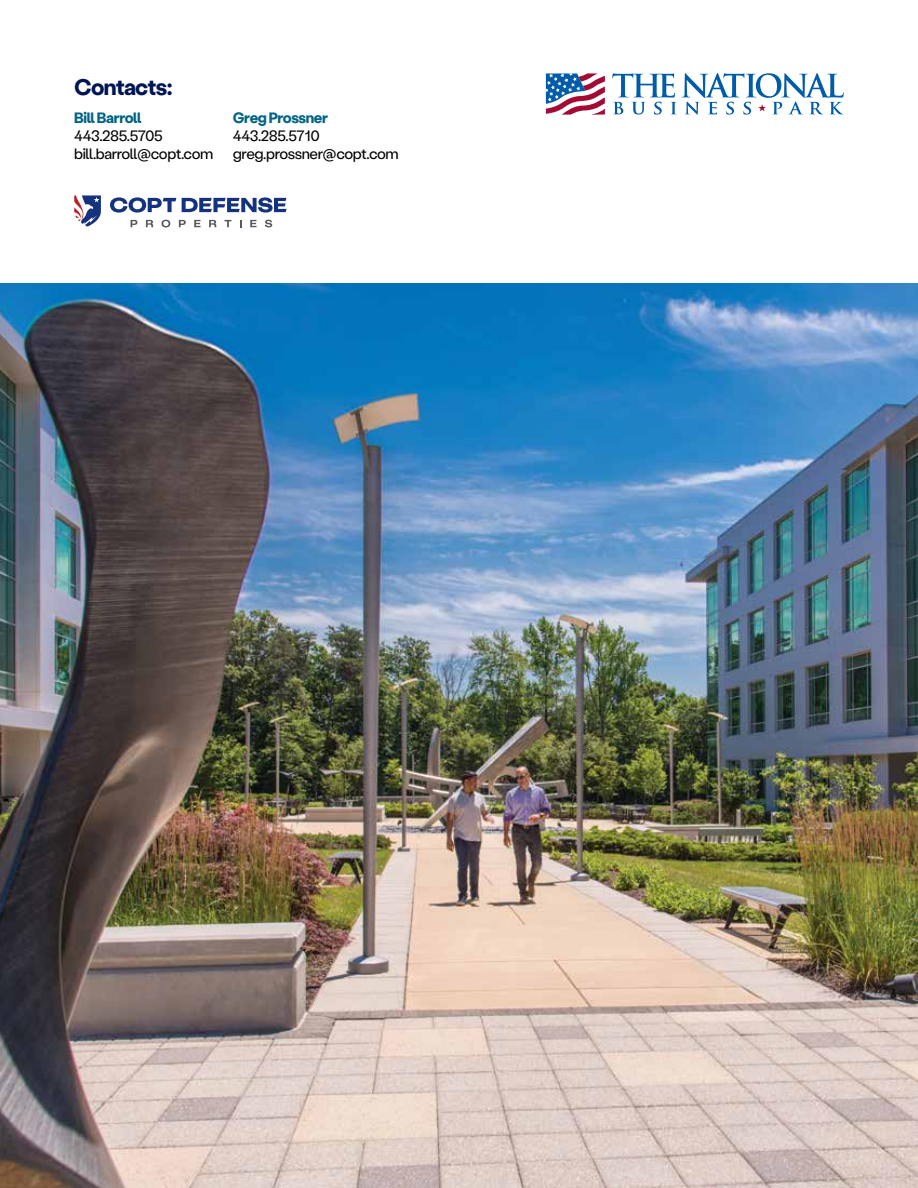
<style>
.page{position:relative;width:918px;height:1188px;background:#fff}
.page>*{position:absolute;margin:0;border:0;box-sizing:border-box;transform-origin:0 0}
.t1{font:700 22.5px "Stabil Grotesk";letter-spacing:-.03em;color:#001554}
.t2{font:15px/18px "Stabil Grotesk";letter-spacing:-.03em;color:#000}
.t3{font:700 15px "Stabil Grotesk";letter-spacing:-.03em;color:#006385}
</style>
<div class="page">
<img style="left:0;top:284px;width:918px;height:904px">
<svg style="left:612px;top:73px;width:232px;height:42px"></svg>
<svg style="left:546px;top:73px;width:59px;height:42px"></svg>
<svg style="left:110px;top:197px;width:66px;height:16px"></svg>
<svg style="left:182px;top:197px;width:105px;height:16px"></svg>
<svg style="left:131px;top:220px;width:6px;height:7px"></svg>
<svg style="left:146px;top:220px;width:7px;height:7px"></svg>
<svg style="left:162px;top:220px;width:8px;height:7px"></svg>
<svg style="left:179px;top:220px;width:7px;height:7px"></svg>
<svg style="left:194px;top:220px;width:7px;height:7px"></svg>
<svg style="left:209px;top:220px;width:7px;height:7px"></svg>
<svg style="left:224px;top:220px;width:7px;height:7px"></svg>
<svg style="left:240px;top:220px;width:2px;height:7px"></svg>
<svg style="left:250px;top:220px;width:7px;height:7px"></svg>
<svg style="left:265px;top:220px;width:7px;height:7px"></svg>
<svg style="left:74px;top:195px;width:27px;height:32px"></svg>
<h1 class="t1" style="left:74px;top:71px;width:100px">Contacts:</h1>
<p class="t3" style="left:74px;top:108px;width:69px">Bill Barroll</p>
<p class="t2" style="left:74px;top:126px;width:141px">443.285.5705 bill.barroll@copt.com</p>
<p class="t3" style="left:233px;top:108px;width:97px">Greg Prossner</p>
<p class="t2" style="left:233px;top:126px;width:167px">443.285.5710 greg.prossner@copt.com</p>
</div>
